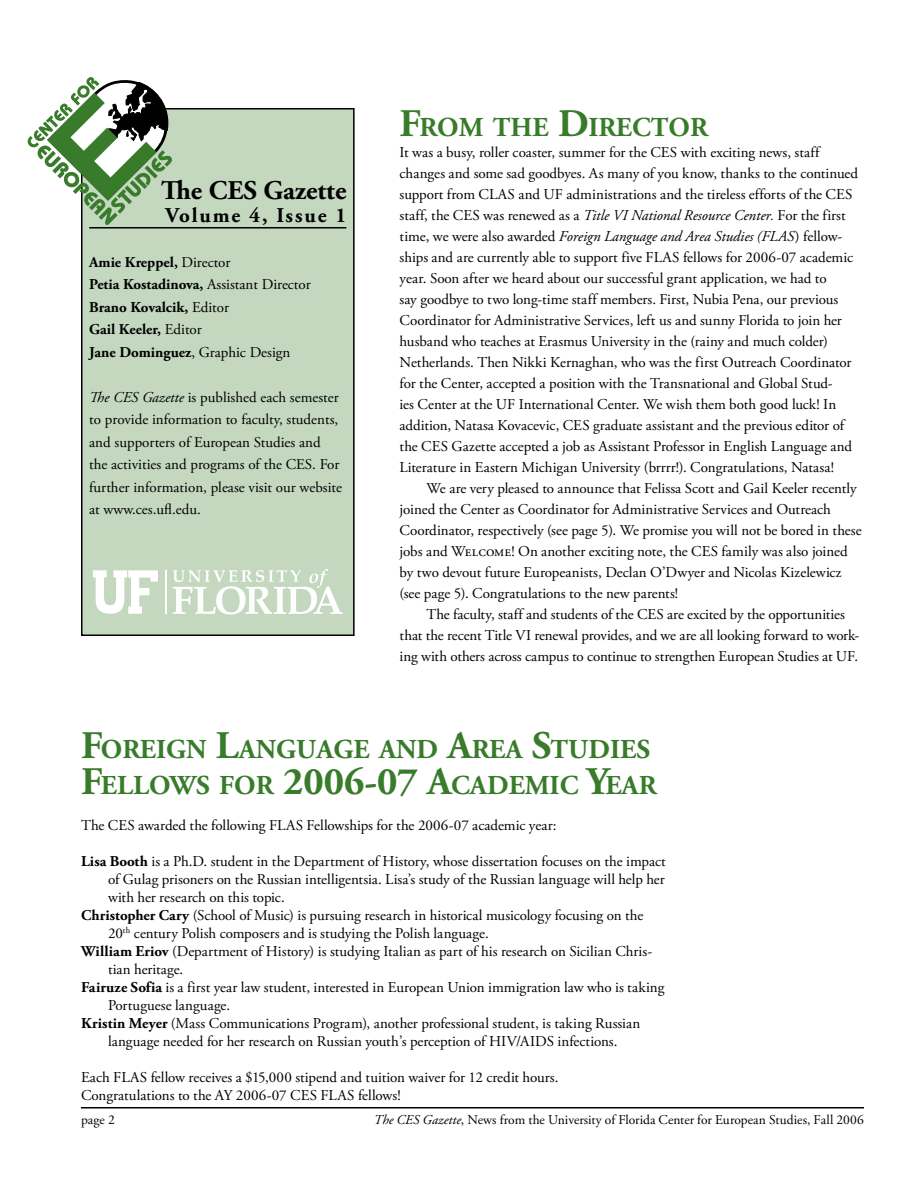
<style>
.page{position:relative;width:918px;height:1188px;background:#fff}
.page>*{position:absolute;margin:0;border:0;box-sizing:border-box;transform-origin:0 0}
.t1{font:700 27.3px/36px "Adobe Garamond Pro";color:#387c2b}
.t2{font:700 27px "Adobe Garamond Pro";color:#000}
.t3{font:700 21px "Adobe Garamond Pro";letter-spacing:.09em;color:#000}
.t4{font:15px/21px "Adobe Garamond Pro";color:#000}
.t5{font:700 15px/22.5px "Adobe Garamond Pro";color:#000}
.t6{font:13.5px "Adobe Garamond Pro";color:#000}
.s1{font-weight:400}
.s2{font-style:italic}
.s3{font-size:39px}
.s4{font-weight:700}
</style>
<div class="page">
<hr style="left:81px;top:1107px;width:783px;height:1px;background:#000">
<div style="left:82px;top:109px;width:272px;height:526px;background:#c3d8bf"></div>
<hr style="left:89px;top:227px;width:257px;height:2px;background:#000">
<div style="left:81px;top:108px;width:274px;height:528px;border:2px solid #000"></div>
<svg style="left:27px;top:77px;width:146px;height:148px"></svg>
<svg style="left:93px;top:570px;width:65px;height:44px"></svg>
<hr style="left:165px;top:570px;width:2px;height:44px;background:#fff">
<svg style="left:173px;top:569px;width:170px;height:46px"></svg>
<h2 class="t2" style="left:161px;top:175px;width:187px">The CES Gazette</h2>
<h3 class="t3" style="left:166px;top:203px;width:182px">Volume 4, Issue 1</h3>
<p class="t5" style="left:89px;top:251px;width:223px">Amie Kreppel, <span class="s1">Director<br></span>Petia Kostadinova, <span class="s1">Assistant Director<br></span>Brano Kovalcik, <span class="s1">Editor<br></span>Gail Keeler, <span class="s1">Editor<br></span>Jane Dominguez<span class="s1">, Graphic Design</span></p>
<p class="t4" style="left:89px;top:386px;width:254px;line-height:22.5px"><span class="s2">The CES Gazette</span> is published each semester to provide information to faculty, students, and supporters of European Studies and the activities and programs of the CES. For further information, please visit our website at www.ces.ufl.edu.</p>
<h1 class="t1" style="left:400px;top:110px;width:310px"><span class="s3">F</span>rom the <span class="s3">D</span>irector</h1>
<p class="t4" style="left:400px;top:143px;width:460px">It was a busy, roller coaster, summer for the CES with exciting news, staff changes and some sad goodbyes. As many of you know, thanks to the continued support from CLAS and UF administrations and the tireless efforts of the CES staff, the CES was renewed as a <span class="s2">Title VI National Resource Center.</span> For the first time, we were also awarded <span class="s2">Foreign Language and Area Studies (FLAS</span>) fellow&shy;ships and are currently able to support five FLAS fellows for 2006-07 academic year. Soon after we heard about our successful grant application, we had to<br>say goodbye to two long-time staff members. First, Nubia Pena, our previous Coordinator for Administrative Services, left us and sunny Florida to join her husband who teaches at Erasmus University in the (rainy and much colder)<br>Netherlands. Then Nikki Kernaghan, who was the first Outreach Coordinator for the Center, accepted a position with the Transnational and Global Stud-<br>ies Center at the UF International Center. We wish them both good luck! In addition, Natasa Kovacevic, CES graduate assistant and the previous editor of the CES Gazette accepted a job as Assistant Professor in English Language and Literature in Eastern Michigan University (brrrr!). Congratulations, Natasa!</p>
<p class="t4" style="left:400px;top:479px;width:464px;text-indent:27px">We are very pleased to announce that Felissa Scott and Gail Keeler recently joined the Center as Coordinator for Administrative Services and Outreach Coordinator, respectively (see page 5). We promise you will not be bored in these jobs and Welcome! On another exciting note, the CES family was also joined by two devout future Europeanists, Declan O’Dwyer and Nicolas Kizelewicz (see page 5). Congratulations to the new parents!</p>
<p class="t4" style="left:400px;top:605px;width:461px;text-indent:27px">The faculty, staff and students of the CES are excited by the opportunities that the recent Title VI renewal provides, and we are all looking forward to work&shy;ing with others across campus to continue to strengthen European Studies at UF.</p>
<h1 class="t1" style="left:81px;top:732px;width:577px"><span class="s3">F</span>oreign <span class="s3">L</span>anguage and <span class="s3">A</span>rea <span class="s3">S</span>tudies<br><span class="s3">F</span>ellows for <span class="s3">2006-07 A</span>cademic <span class="s3">Y</span>ear</h1>
<p class="t4" style="left:81px;top:815px;width:477px">The CES awarded the following FLAS Fellowships for the 2006-07 academic year:</p>
<p class="t4" style="left:81px;top:851px;width:586px"><span class="s4">Lisa Booth</span> is a Ph.D. student in the Department of History, whose dissertation focuses on the impact</p>
<p class="t4" style="left:108px;top:869px;width:558px">of Gulag prisoners on the Russian intelligentsia. Lisa’s study of the Russian language will help her</p>
<p class="t4" style="left:108px;top:887px;width:178px">with her research on this topic.</p>
<p class="t4" style="left:81px;top:905px;width:564px"><span class="s4">Christopher Cary</span> (School of Music) is pursuing research in historical musicology focusing on the</p>
<p class="t4" style="left:108px;top:923px;width:382px">20<sup>th</sup> century Polish composers and is studying the Polish language.</p>
<p class="t4" style="left:81px;top:941px;width:573px"><span class="s4">William Eriov</span> (Department of History) is studying Italian as part of his research on Sicilian Chris-</p>
<p class="t4" style="left:108px;top:959px;width:77px">tian heritage.</p>
<p class="t4" style="left:81px;top:977px;width:585px"><span class="s4">Fairuze Sofia</span> is a first year law student, interested in European Union immigration law who is taking</p>
<p class="t4" style="left:108px;top:995px;width:124px">Portuguese language.</p>
<p class="t4" style="left:81px;top:1013px;width:561px"><span class="s4">Kristin Meyer</span> (Mass Communications Program), another professional student, is taking Russian</p>
<p class="t4" style="left:108px;top:1031px;width:511px">language needed for her research on Russian youth’s perception of HIV/AIDS infections.</p>
<p class="t4" style="left:81px;top:1069px;width:479px;line-height:18px">Each FLAS fellow receives a $15,000 stipend and tuition waiver for 12 credit hours.<br>Congratulations to the AY 2006-07 CES FLAS fellows!</p>
<p class="t6" style="left:81px;top:1111px;width:25px">page</p>
<p class="t6" style="left:374px;top:1111px;width:492px"><span class="s2">The CES Gazette</span>, News from the University of Florida Center for European Studies, Fall 2006</p>
</div>
